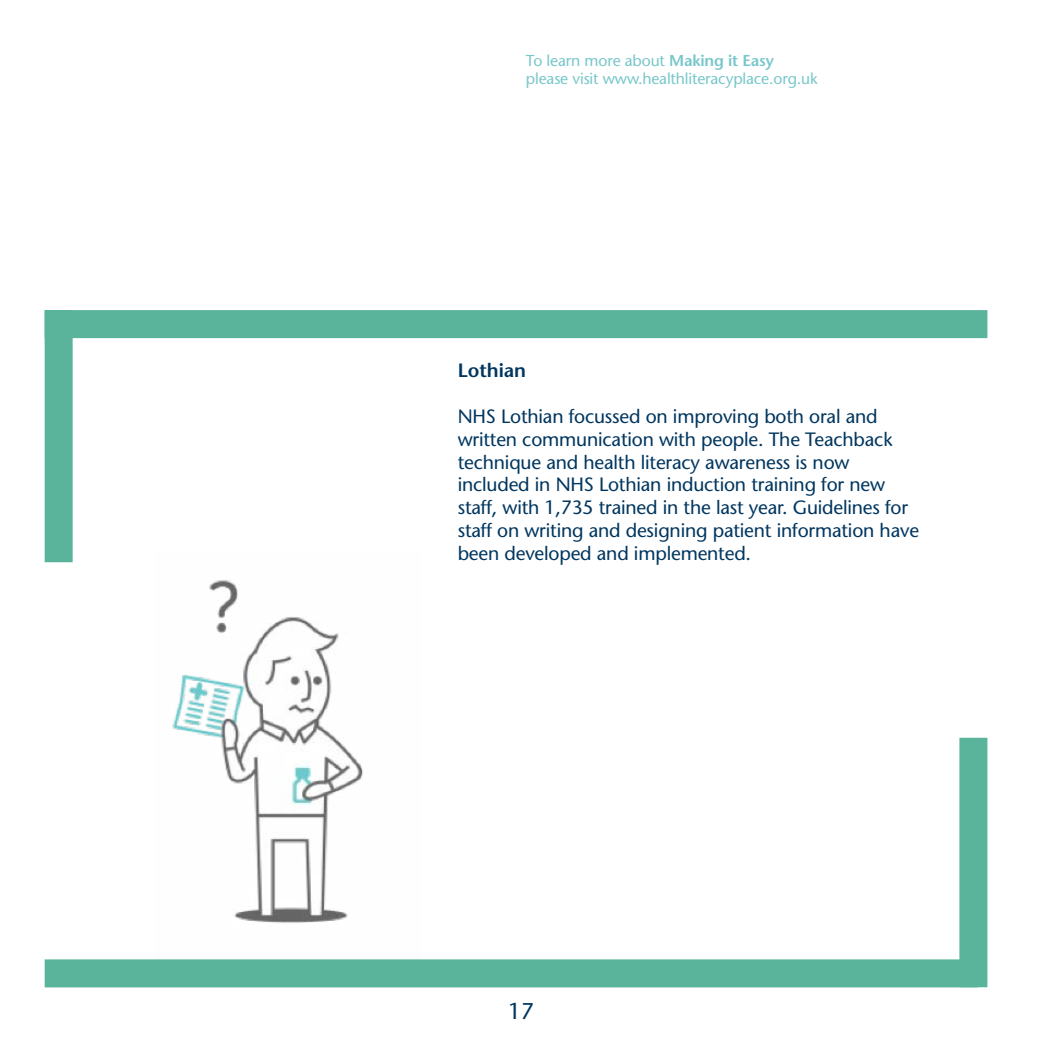
<style>
.page{position:relative;width:1042px;height:1042px;background:#fff}
.page>*{position:absolute;margin:0;border:0;box-sizing:border-box;transform-origin:0 0}
.t1{font:22.75px "Stone Sans";color:#00365f}
.t2{font:19.25px/22.8px "Stone Sans";letter-spacing:-.01em;color:#00365f}
.t3{font:600 19.25px "Stone Sans Std";color:#00365f}
.t4{font:15.75px/17.5px "Stone Sans";letter-spacing:-.01em;color:#78c7ca}
.s1{font-family:"Stone Sans Std";font-weight:600}
</style>
<div class="page">
<div style="left:45px;top:310px;width:28px;height:252px;background:#5ab39b"></div>
<div style="left:45px;top:310px;width:942px;height:28px;background:#5ab39b"></div>
<div style="left:45px;top:959px;width:932px;height:28px;background:#5ab39b"></div>
<div style="left:959px;top:738px;width:28px;height:249px;background:#5ab39b"></div>
<img style="left:172px;top:580px;width:191px;height:343px">
<p class="t4" style="left:526px;top:52px;width:293px">To learn more about <span class="s1">Making it Easy </span>please visit www.healthliteracyplace.org.uk</p>
<p class="t3" style="left:458px;top:359px;width:70px">Lothian</p>
<p class="t2" style="left:458px;top:405px;width:463px">NHS Lothian focussed on improving both oral and written communication with people. The Teachback technique and health literacy awareness is now included in NHS Lothian induction training for new staff, with 1,735 trained in the last year. Guidelines for staff on writing and designing patient information have been developed and implemented.</p>
<p class="t1" style="left:508px;top:998px;width:27px">17</p>
</div>
